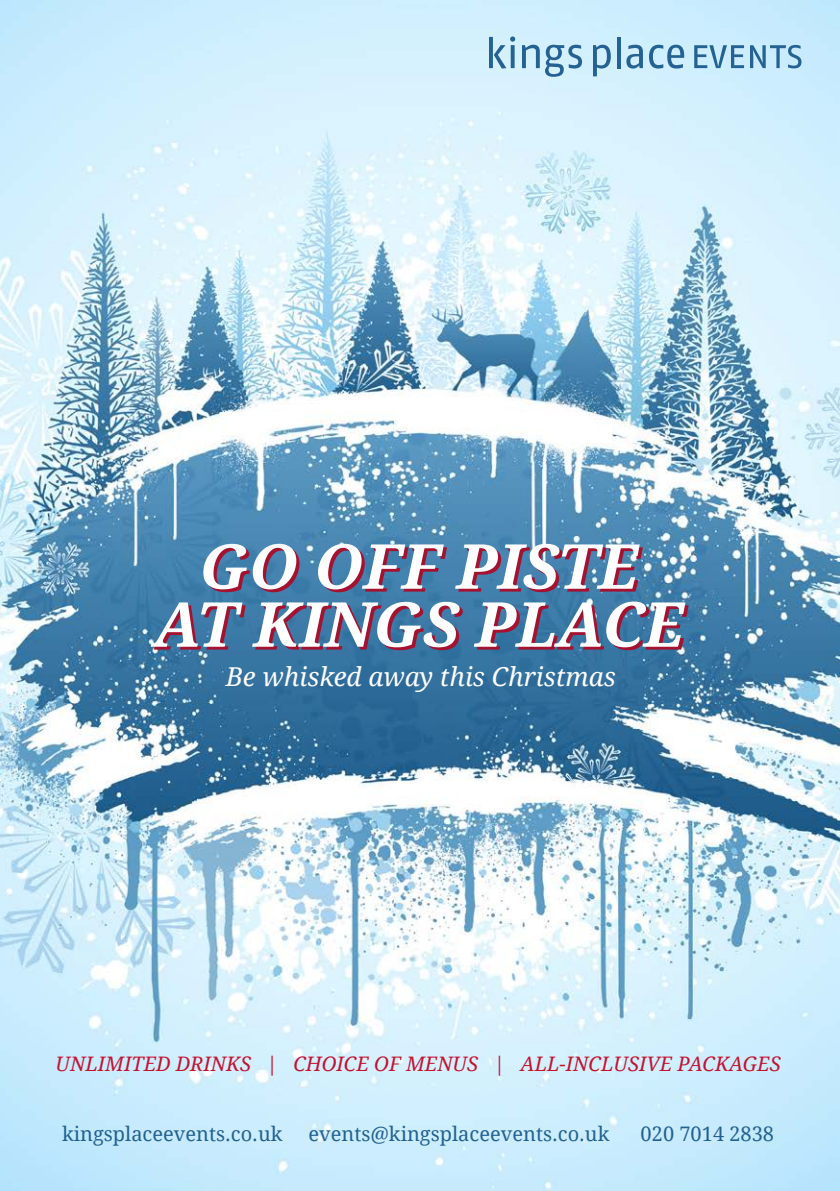
<style>
.page{position:relative;width:840px;height:1191px;background:#fff}
.page>*{position:absolute;margin:0;border:0;box-sizing:border-box;transform-origin:0 0}
.t1{font:italic 700 62px "Droid Serif";color:#fff}
.t2{font:italic 26px "Droid Serif";color:#fff}
.t3{font:20px "Droid Serif";color:#216191}
.t4{font:italic 20px "Droid Serif";color:#c41230}
</style>
<div class="page">
<img style="left:0;top:0;width:839px;height:1191px">
<svg style="left:488px;top:36px;width:27px;height:33px"></svg>
<svg style="left:521px;top:45px;width:60px;height:32px;background:#98c0d8"></svg>
<svg style="left:592px;top:45px;width:18px;height:31px"></svg>
<svg style="left:616px;top:37px;width:4px;height:31px"></svg>
<svg style="left:626px;top:45px;width:16px;height:24px"></svg>
<svg style="left:648px;top:45px;width:36px;height:24px"></svg>
<svg style="left:693px;top:45px;width:50px;height:23px"></svg>
<svg style="left:749px;top:45px;width:52px;height:23px"></svg>
<p class="t1" style="left:199px;top:531px;width:439px">GO OFF PISTE</p>
<p class="t1" style="left:154px;top:589px;width:530px">AT KINGS PLACE</p>
<p class="t2" style="left:226px;top:661px;width:391px">Be whisked away this Christmas</p>
<p class="t4" style="left:56px;top:1052px;width:726px">UNLIMITED DRINKS | CHOICE OF MENUS | ALL-INCLUSIVE PACKAGES</p>
<p class="t3" style="left:62px;top:1121px;width:222px">kingsplaceevents.co.uk</p>
<p class="t3" style="left:308px;top:1121px;width:302px">events@kingsplaceevents.co.uk</p>
<p class="t3" style="left:640px;top:1121px;width:135px">020 7014 2838</p>
</div>
